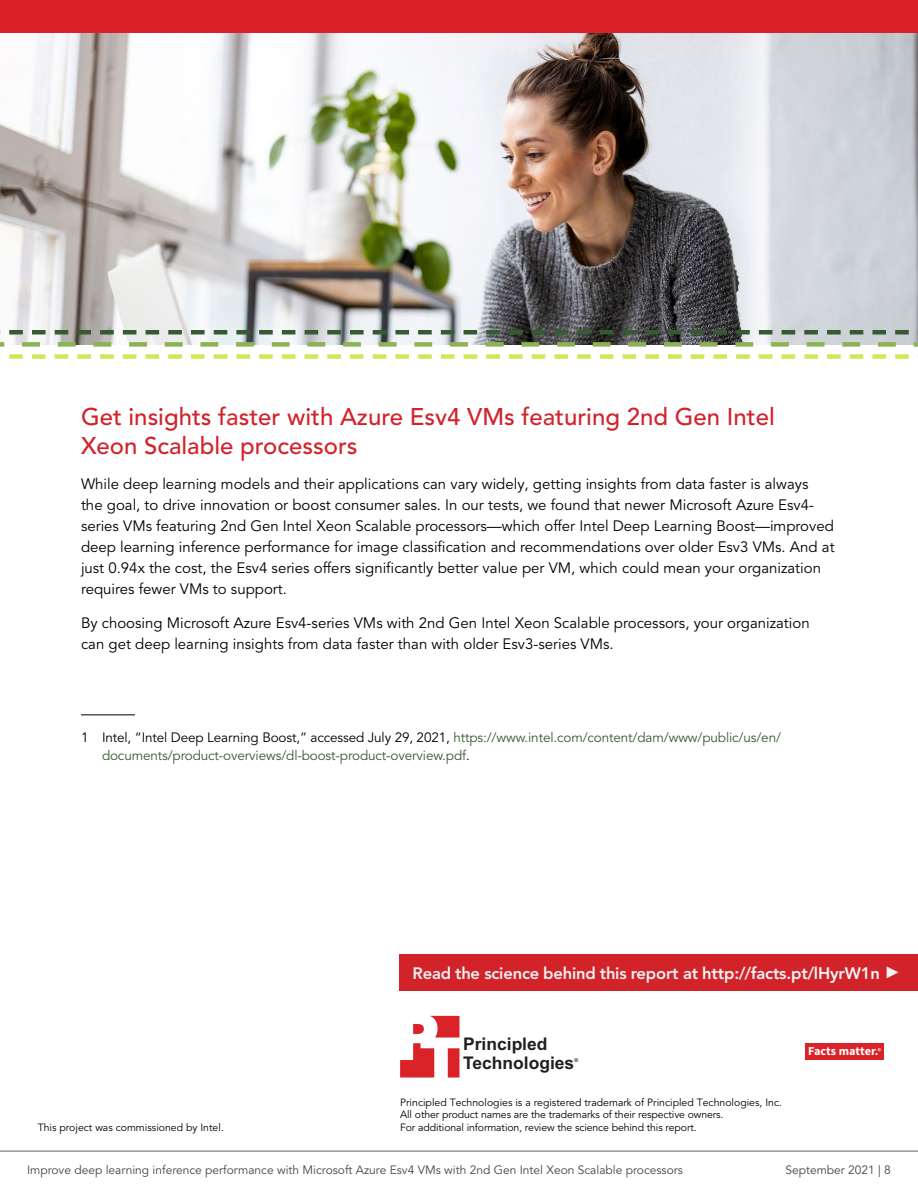
<style>
.page{position:relative;width:918px;height:1188px;background:#fff}
.page>*{position:absolute;margin:0;border:0;box-sizing:border-box;transform-origin:0 0}
.t1{font:500 24px/28.8px "Avenir LT Pro";color:#d2232a}
.t2{font:700 17.4px/18.6px "Arial";color:#231f20}
.t3{font:800 16.5px "Avenir LT Pro";letter-spacing:-.01em;color:#f1f1f2}
.t4{font:15px/21px "Avenir LT Pro";color:#000}
.t5{font:13.5px/18px "Avenir LT Pro";letter-spacing:-.01em;color:#365b30}
.t6{font:700 12.15px "Source Sans Pro";color:#fff}
.t7{font:12px "Avenir LT Pro";color:#464547}
.t8{font:10.5px/12.6px "Avenir LT Pro";letter-spacing:-.01em;color:#000}
.t9{font:700 5.25px "Arial";color:#231f20}
.s1{color:#000}
.s2{color:#f5f7f5}
.s3{font-weight:600;font-size:8.55px}
</style>
<div class="page">
<img style="left:0;top:32px;width:918px;height:310px">
<svg style="left:0;top:354px;width:918px;height:5px"></svg>
<svg style="left:0;top:342px;width:918px;height:5px"></svg>
<svg style="left:0;top:330px;width:918px;height:4px;background:#677d65"></svg>
<hr style="left:81px;top:714px;width:54px;height:1px;background:#000">
<svg style="left:400px;top:1016px;width:59px;height:62px"></svg>
<div style="left:805px;top:1043px;width:78px;height:17px;background:#da2229"></div>
<div style="left:399px;top:954px;width:519px;height:37px;background:#d2232a"></div>
<svg style="left:887px;top:966px;width:11px;height:12px"></svg>
<hr style="left:0;top:1151px;width:918px;height:1px;background:#616264">
<div style="left:0;top:0;width:918px;height:32px;background:#da2128"></div>
<h1 class="t1" style="left:81px;top:403px;width:695px">Get insights faster with Azure Esv4 VMs featuring 2nd Gen Intel<br>Xeon Scalable processors</h1>
<p class="t4" style="left:81px;top:473px;width:755px">While deep learning models and their applications can vary widely, getting insights from data faster is always<br>the goal, to drive innovation or boost consumer sales. In our tests, we found that newer Microsoft Azure Esv4- series VMs featuring 2nd Gen Intel Xeon Scalable processors—which offer Intel Deep Learning Boost—improved deep learning inference performance for image classification and recommendations over older Esv3 VMs. And at just 0.94x the cost, the Esv4 series offers significantly better value per VM, which could mean your organization requires fewer VMs to support.</p>
<p class="t4" style="left:81px;top:613px;width:730px">By choosing Microsoft Azure Esv4-series VMs with 2nd Gen Intel Xeon Scalable processors, your organization can get deep learning insights from data faster than with older Esv3-series VMs.</p>
<p class="t5" style="left:102px;top:729px;width:681px;text-indent:-21px"><span class="s1">1 Intel, “Intel Deep Learning Boost,” accessed July 29, 2021,</span> https://www.intel.com/content/dam/www/public/us/en/ documents/product-overviews/dl-boost-product-overview.pdf<span class="s1">.</span></p>
<p class="t3" style="left:413px;top:963px;width:469px">Read the science behind this report at <span class="s2">http://facts.pt/lHyrW1n</span></p>
<p class="t8" style="left:38px;top:1121px;width:188px">This project was commissioned by Intel.</p>
<p class="t2" style="left:463px;top:1036px;width:113px">Principled<br>Technologies</p>
<p class="t9" style="left:574px;top:1057px;width:5px">®</p>
<p class="t8" style="left:400px;top:1096px;width:383px">Principled Technologies is a registered trademark of Principled Technologies, Inc.<br>All other product names are the trademarks of their respective owners.<br>For additional information, review the science behind this report.</p>
<p class="t6" style="left:808px;top:1043px;width:74px">Facts matter.<span class="s3">®</span></p>
<p class="t7" style="left:27px;top:1163px;width:657px">Improve deep learning inference performance with Microsoft Azure Esv4 VMs with 2nd Gen Intel Xeon Scalable processors</p>
<p class="t7" style="left:785px;top:1163px;width:107px">September 2021 | 8</p>
</div>
